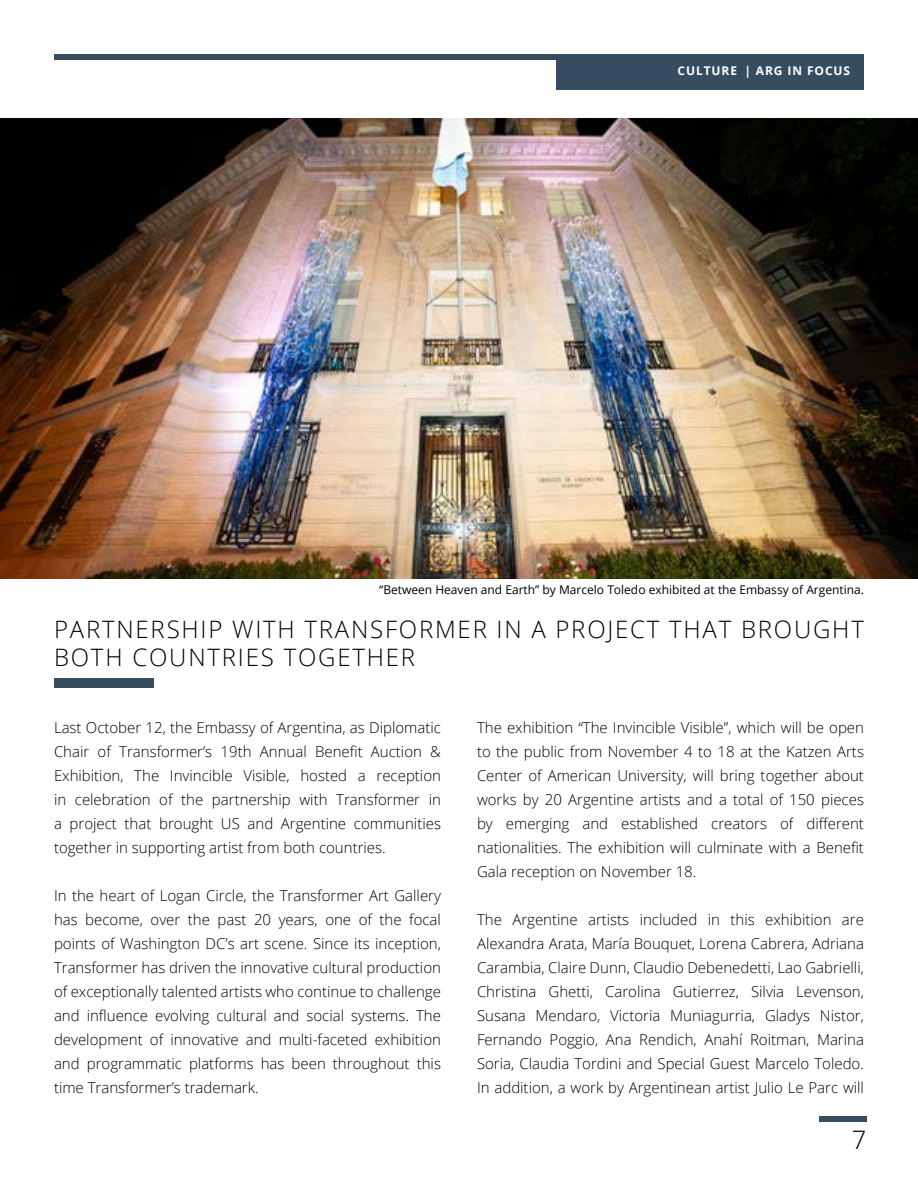
<style>
.page{position:relative;width:918px;height:1188px;background:#fff}
.page>*{position:absolute;margin:0;border:0;box-sizing:border-box;transform-origin:0 0}
.t1{font:300 25.5px "Open Sans";color:#000}
.t2{font:300 24px/28.8px "Open Sans";letter-spacing:.075em;color:#000}
.t3{font:300 15px/24px "Open Sans";color:#000;text-align:justify}
.t4{font:12px "Open Sans";color:#000}
.t5{font:700 12px "Open Sans";letter-spacing:.075em;color:#fff}
</style>
<div class="page">
<div style="left:54px;top:54px;width:810px;height:5px;background:#364d61"></div>
<div style="left:556px;top:54px;width:308px;height:36px;background:#364d61"></div>
<div style="left:819px;top:1116px;width:47px;height:5px;background:#364d61"></div>
<img style="left:0;top:118px;width:918px;height:461px">
<div style="left:54px;top:678px;width:100px;height:9px;background:#364d61"></div>
<p class="t5" style="left:678px;top:62px;width:174px">CU LTURE | ARG IN FOCUS</p>
<p class="t4" style="left:379px;top:582px;width:486px">“Between Heaven and Earth” by Marcelo Toledo exhibited at the Embassy of Argentina.</p>
<h2 class="t2" style="left:54px;top:614px;width:811px">PARTNERSHIP WITH TRANSFORMER IN A PROJECT THAT BROUGHT<br>BOTH COUNTRIES TOGETHER</h2>
<p class="t3" style="left:54px;top:715px;width:389px">Last October 12, the Embassy of Argentina, as Diplomatic Chair of Transformer’s 19th Annual Benefit Auction &amp; Exhibition, The Invincible Visible, hosted a reception in celebration of the partnership with Transformer in a project that brought US and Argentine communities together in supporting artist from both countries.</p>
<p class="t3" style="left:54px;top:883px;width:389px">In the heart of Logan Circle, the Transformer Art Gallery has become, over the past 20 years, one of the focal points of Washington DC’s art scene. Since its inception, Transformer has driven the innovative cultural production of exceptionally talented artists who continue to challenge and influence evolving cultural and social systems. The development of innovative and multi-faceted exhibition and programmatic platforms has been throughout this time Transformer’s trademark.</p>
<p class="t3" style="left:477px;top:715px;width:389px">The exhibition “The Invincible Visible”, which will be open to the public from November 4 to 18 at the Katzen Arts Center of American University, will bring together about works by 20 Argentine artists and a total of 150 pieces by emerging and established creators of different nationalities. The exhibition will culminate with a Benefit Gala reception on November 18.</p>
<p class="t3" style="left:477px;top:907px;width:389px">The Argentine artists included in this exhibition are Alexandra Arata, María Bouquet, Lorena Cabrera, Adriana Carambia, Claire Dunn, Claudio Debenedetti, Lao Gabrielli, Christina Ghetti, Carolina Gutierrez, Silvia Levenson, Susana Mendaro, Victoria Muniagurria, Gladys Nistor, Fernando Poggio, Ana Rendich, Anahí Roitman, Marina Soria, Claudia Tordini and Special Guest Marcelo Toledo.<br>In addition, a work by Argentinean artist Julio Le Parc will</p>
<h1 class="t1" style="left:852px;top:1122px;width:16px">7</h1>
</div>
